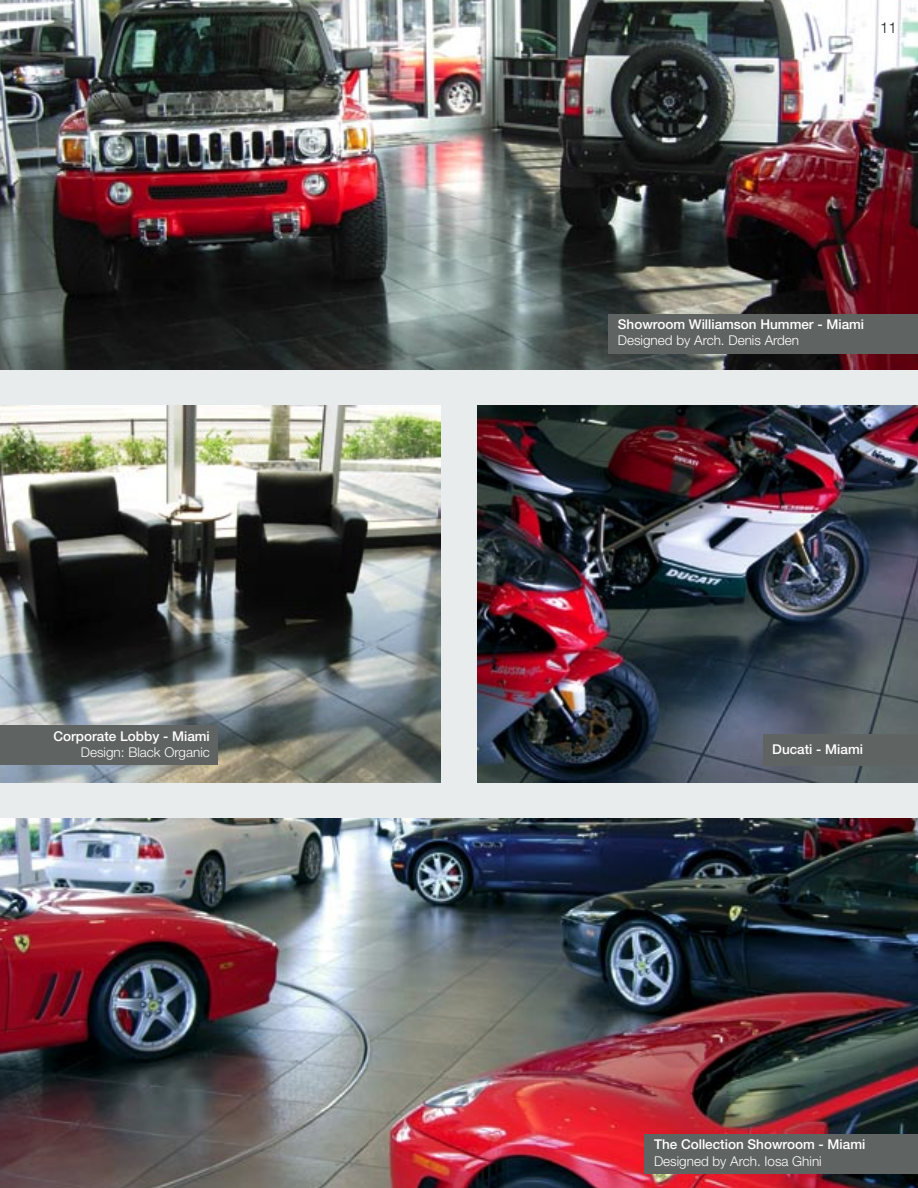
<style>
.page{position:relative;width:918px;height:1188px;background:#e9ecec}
.page>*{position:absolute;margin:0;border:0;box-sizing:border-box;transform-origin:0 0}
.t1{font:300 15px "Helvetica Neue";color:#1b201e}
.t2{font:500 13.5px "Helvetica Neue";color:#fff}
.t3{font:300 13.5px "Helvetica Neue";color:#fff}
</style>
<div class="page">
<img style="left:0;top:0;width:918px;height:369px">
<img style="left:0;top:406px;width:441px;height:376px">
<img style="left:477px;top:406px;width:441px;height:376px">
<img style="left:0;top:819px;width:918px;height:369px">
<div style="left:609px;top:314px;width:309px;height:40px;background:#5f6361"></div>
<div style="left:0;top:726px;width:217px;height:39px;background:#5f6361"></div>
<div style="left:645px;top:1134px;width:273px;height:40px;background:#5f6361"></div>
<div style="left:763px;top:734px;width:155px;height:31px;background:#5f6361"></div>
<p class="t2" style="left:53px;top:728px;width:158px">Corporate Lobby - Miami</p>
<p class="t3" style="left:81px;top:744px;width:131px">Design: Black Organic</p>
<p class="t1" style="left:880px;top:19px;width:18px">11</p>
<p class="t2" style="left:618px;top:316px;width:248px">Showroom Williamson Hummer - Miami</p>
<p class="t3" style="left:618px;top:332px;width:183px">Designed by Arch. Denis Arden</p>
<p class="t2" style="left:772px;top:741px;width:92px">Ducati - Miami</p>
<p class="t2" style="left:654px;top:1136px;width:213px">The Collection Showroom - Miami</p>
<p class="t3" style="left:654px;top:1153px;width:169px">Designed by Arch. Iosa Ghini</p>
</div>
